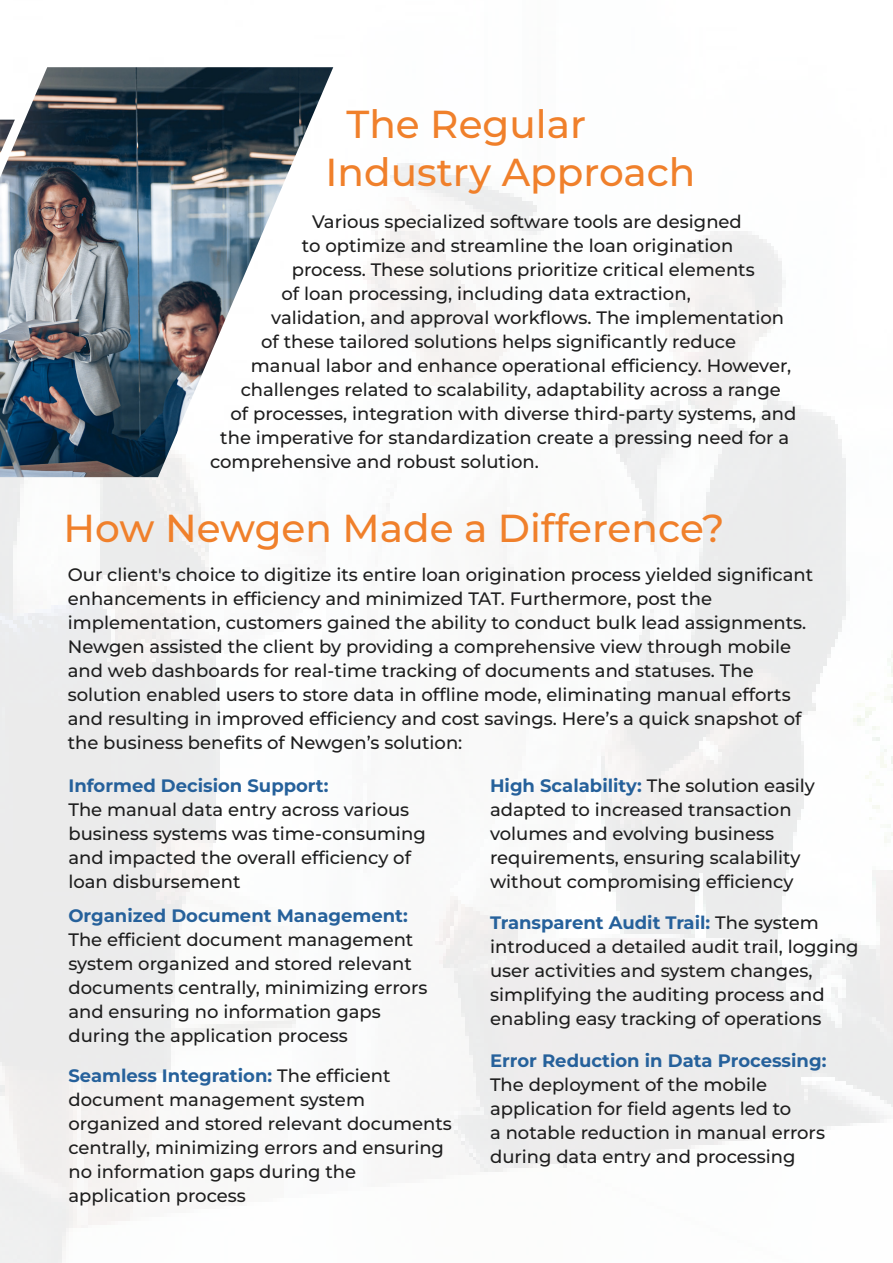
<style>
.page{position:relative;width:893px;height:1263px;background:#fff}
.page>*{position:absolute;margin:0;border:0;box-sizing:border-box;transform-origin:0 0}
.t1{font:500 39px/48px "Montserrat";color:#f0802b}
.t2{font:500 18px/24px "Montserrat";color:#1e1e1e}
.t3{font:700 18px "Montserrat";color:#26619b}
.s1{font-weight:700;color:#26619b}
</style>
<div class="page">
<img style="left:0;top:67px;width:333px;height:410px">
<h1 class="t1" style="left:325px;top:99px;width:371px;text-indent:21px">The Regular<br>Industry Approach</h1>
<p class="t2" style="left:312px;top:210px;width:431px">Various specialized software tools are designed</p>
<p class="t2" style="left:302px;top:234px;width:433px">to optimize and streamline the loan origination</p>
<p class="t2" style="left:292px;top:258px;width:464px">process. These solutions prioritize critical elements</p>
<p class="t2" style="left:282px;top:282px;width:411px">of loan processing, including data extraction,</p>
<p class="t2" style="left:271px;top:306px;width:514px">validation, and approval workflows. The implementation</p>
<p class="t2" style="left:261px;top:330px;width:476px">of these tailored solutions helps significantly reduce</p>
<p class="t2" style="left:251px;top:354px;width:542px">manual labor and enhance operational efficiency. However,</p>
<p class="t2" style="left:241px;top:378px;width:542px">challenges related to scalability, adaptability across a range</p>
<p class="t2" style="left:230px;top:402px;width:567px">of processes, integration with diverse third-party systems, and</p>
<p class="t2" style="left:220px;top:426px;width:570px">the imperative for standardization create a pressing need for a</p>
<p class="t2" style="left:210px;top:450px;width:330px">comprehensive and robust solution.</p>
<h1 class="t1" style="left:64px;top:503px;width:662px">How Newgen Made a Difference?</h1>
<p class="t2" style="left:68px;top:562px;width:747px">Our client's choice to digitize its entire loan origination process yielded significant enhancements in efficiency and minimized TAT. Furthermore, post the implementation, customers gained the ability to conduct bulk lead assignments.<br>Newgen assisted the client by providing a comprehensive view through mobile and web dashboards for real-time tracking of documents and statuses. The solution enabled users to store data in offline mode, eliminating manual efforts and resulting in improved efficiency and cost savings. Here’s a quick snapshot of the business benefits of Newgen’s solution:</p>
<p class="t3" style="left:68px;top:773px;width:262px">Informed Decision Support:</p>
<p class="t2" style="left:68px;top:797px;width:359px">The manual data entry across various business systems was time-consuming and impacted the overall efficiency of loan disbursement</p>
<p class="t2" style="left:490px;top:773px;width:326px"><span class="s1">High Scalability:</span> The solution easily adapted to increased transaction volumes and evolving business requirements, ensuring scalability without compromising efficiency</p>
<p class="t2" style="left:490px;top:910px;width:370px"><span class="s1">Transparent Audit Trail:</span> The system introduced a detailed audit trail, logging user activities and system changes, simplifying the auditing process and enabling easy tracking of operations</p>
<p class="t3" style="left:490px;top:1048px;width:338px">Error Reduction in Data Processing:</p>
<p class="t2" style="left:490px;top:1072px;width:336px">The deployment of the mobile application for field agents led to<br>a notable reduction in manual errors during data entry and processing</p>
<p class="t3" style="left:68px;top:904px;width:341px">Organized Document Management:</p>
<p class="t2" style="left:68px;top:927px;width:360px">The efficient document management system organized and stored relevant documents centrally, minimizing errors and ensuring no information gaps during the application process</p>
<p class="t2" style="left:68px;top:1063px;width:385px"><span class="s1">Seamless Integration:</span> The efficient document management system organized and stored relevant documents centrally, minimizing errors and ensuring no information gaps during the application process</p>
</div>
